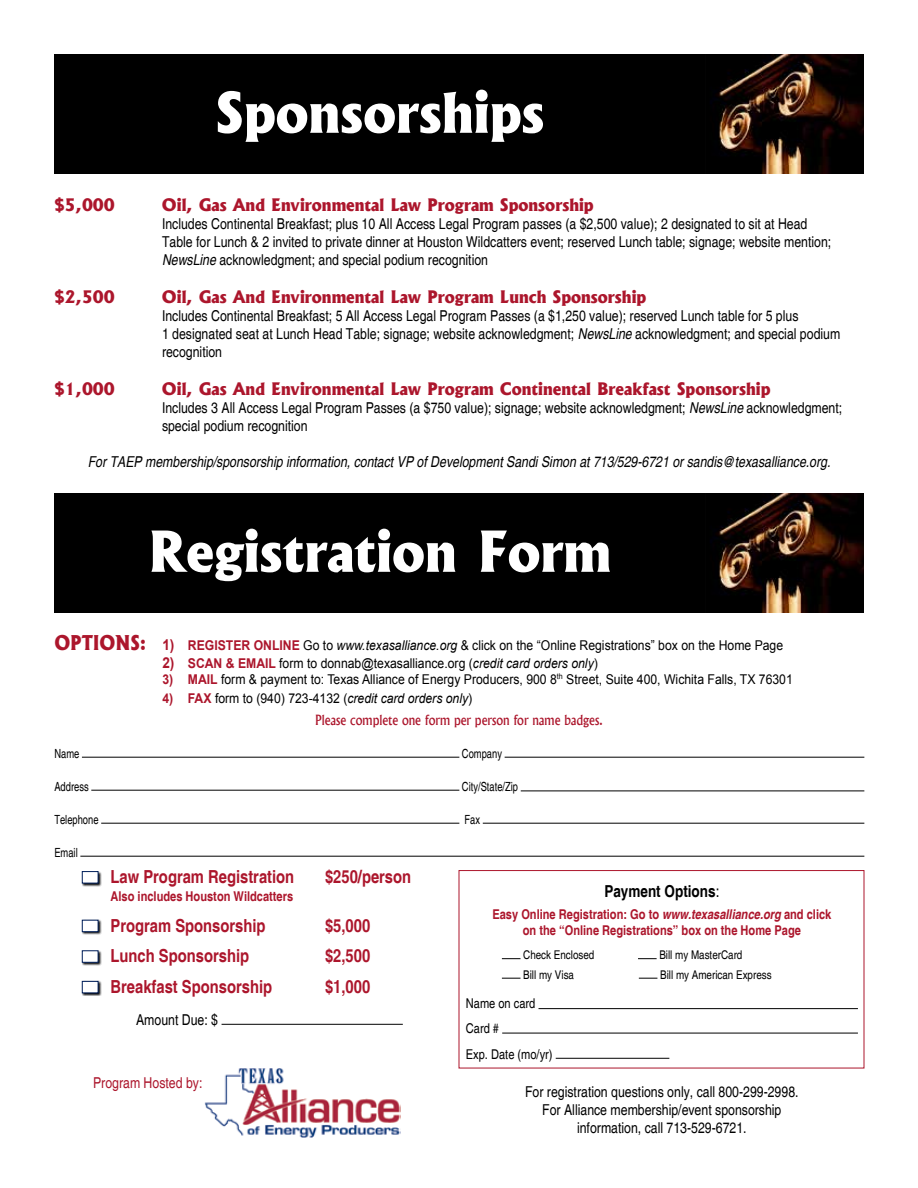
<style>
.page{position:relative;width:918px;height:1188px;background:#fff}
.page>*{position:absolute;margin:0;border:0;box-sizing:border-box;transform-origin:0 0}
.t1{font:800 54px "Albertus";color:#fff}
.t2{font:700 condensed 18px "Helvetica";color:#ac162c}
.t3{font:800 16.5px "Albertus";color:#ac162c}
.t4{font:700 condensed 16.5px "Helvetica";color:#000}
.t5{font:condensed 15px/18px "Helvetica";color:#000}
.t6{font:italic condensed 15px "Helvetica";color:#000}
.t7{font:condensed 15px "Helvetica";color:#ac162c}
.t8{font:13.5px "Arial";color:#000;scale:.9 1}
.t9{font:700 condensed 13.5px/16.2px "Helvetica";color:#ac162c;text-align:center}
.t10{font:500 13.5px "Albertus";color:#ac162c;scale:.9 1}
.t11{font:condensed 13.5px/25.2px "Helvetica";color:#000}
.t12{font:condensed 12.6px "Helvetica";color:#000;scale:.9 1}
.t13{font:condensed 12px "Helvetica";color:#000}
.s1{font-style:italic}
.s2{font-family:"Albertus";font-weight:800;font-size:19.5px;color:#ac162c}
.s3{font-weight:700;font-size:15px;color:#ac162c}
.s4{font-weight:700;color:#ac162c}
.s5{font-weight:400}
</style>
<div class="page">
<img style="left:706px;top:54px;width:158px;height:120px">
<div style="left:54px;top:54px;width:652px;height:120px;background:#000"></div>
<img style="left:706px;top:493px;width:158px;height:120px">
<div style="left:54px;top:493px;width:652px;height:120px;background:#000"></div>
<hr style="left:82px;top:757px;width:377px;height:1px;background:#000">
<hr style="left:505px;top:757px;width:359px;height:1px;background:#000">
<hr style="left:91px;top:790px;width:368px;height:1px;background:#000">
<hr style="left:521px;top:791px;width:343px;height:1px;background:#000">
<hr style="left:101px;top:823px;width:358px;height:1px;background:#000">
<hr style="left:483px;top:823px;width:381px;height:1px;background:#000">
<hr style="left:80px;top:856px;width:784px;height:1px;background:#000">
<svg style="left:502px;top:958px;width:19px;height:1px"></svg>
<svg style="left:638px;top:958px;width:19px;height:1px"></svg>
<svg style="left:502px;top:978px;width:19px;height:1px"></svg>
<svg style="left:639px;top:978px;width:18px;height:1px"></svg>
<hr style="left:539px;top:1008px;width:319px;height:1px;background:#000">
<hr style="left:502px;top:1033px;width:356px;height:1px;background:#000">
<hr style="left:556px;top:1058px;width:113px;height:1px;background:#000">
<svg style="left:82px;top:871px;width:20px;height:16px"></svg>
<div style="left:82px;top:871px;width:16px;height:12px;background:#fff;border:1px solid #001f5b"></div>
<svg style="left:82px;top:919px;width:20px;height:16px"></svg>
<div style="left:82px;top:920px;width:16px;height:12px;background:#fff;border:1px solid #001f5b"></div>
<svg style="left:82px;top:950px;width:20px;height:16px"></svg>
<div style="left:82px;top:951px;width:16px;height:11px;background:#fff"></div>
<svg style="left:82px;top:981px;width:20px;height:15px"></svg>
<div style="left:82px;top:981px;width:16px;height:12px;background:#fff;border:1px solid #001f5b"></div>
<hr style="left:222px;top:1024px;width:181px;height:1px;background:#000">
<div style="left:459px;top:870px;width:405px;height:198px;border:1px solid #ac162c"></div>
<img style="left:204px;top:1068px;width:196px;height:70px">
<h1 class="t1" style="left:215px;top:79px;width:331px">Sponsorships</h1>
<p class="t3" style="left:54px;top:195px;width:62px">$5,000</p>
<p class="t3" style="left:162px;top:195px;width:433px">Oil, Gas And Environmental Law Program Sponsorship</p>
<p class="t5" style="left:162px;top:215px;width:671px">Includes Continental Breakfast; plus 10 All Access Legal Program passes (a $2,500 value); 2 designated to sit at Head<br>Table for Lunch &amp; 2 invited to private dinner at Houston Wildcatters event; reserved Lunch table; signage; website mention;<br><span class="s1">NewsLine</span> acknowledgment; and special podium recognition</p>
<p class="t3" style="left:54px;top:286px;width:62px">$2,500</p>
<p class="t3" style="left:162px;top:286px;width:486px">Oil, Gas And Environmental Law Program Lunch Sponsorship</p>
<p class="t5" style="left:162px;top:307px;width:680px">Includes Continental Breakfast; 5 All Access Legal Program Passes (a $1,250 value); reserved Lunch table for 5 plus<br>1 designated seat at Lunch Head Table; signage; website acknowledgment; <span class="s1">NewsLine</span> acknowledgment; and special podium recognition</p>
<p class="t3" style="left:54px;top:378px;width:62px">$1,000</p>
<p class="t3" style="left:162px;top:378px;width:610px">Oil, Gas And Environmental Law Program Continental Breakfast Sponsorship</p>
<p class="t5" style="left:162px;top:399px;width:682px">Includes 3 All Access Legal Program Passes (a $750 value); signage; website acknowledgment; <span class="s1">NewsLine</span> acknowledgment; special podium recognition</p>
<p class="t6" style="left:88px;top:453px;width:744px">For TAEP membership/sponsorship information, contact VP of Development Sandi Simon at 713/529-6721 or sandis@texasalliance.org.</p>
<h1 class="t1" style="left:148px;top:518px;width:464px">Registration Form</h1>
<p class="t8" style="left:54px;top:636px;width:811px"><span class="s2">Options:</span> <span class="s3">1)</span> <span class="s4">REGISTER ONLINE</span> Go to <span class="s1">www.texasalliance.org</span> &amp; click on the “Online Registrations” box on the Home Page</p>
<p class="t8" style="left:162px;top:654px;width:485px"><span class="s3">2)</span> <span class="s4">SCAN &amp; EMAIL</span> form to donnab@texasalliance.org (<span class="s1">credit card orders only</span>)</p>
<p class="t8" style="left:162px;top:670px;width:702px"><span class="s4">3) MAIL</span> form &amp; payment to: Texas Alliance of Energy Producers, 900 8<sup>th</sup> Street, Suite 400, Wichita Falls, TX 76301</p>
<p class="t8" style="left:162px;top:689px;width:346px"><span class="s4">4) FAX</span> form to (940) 723-4132 (<span class="s1">credit card orders only</span>)</p>
<p class="t10" style="left:316px;top:711px;width:321px">Please complete one form per person for name badges.</p>
<p class="t12" style="left:54px;top:746px;width:29px">Name</p>
<p class="t12" style="left:462px;top:746px;width:46px">Company</p>
<p class="t12" style="left:54px;top:779px;width:40px">Address</p>
<p class="t12" style="left:462px;top:779px;width:64px">City/State/Zip</p>
<p class="t12" style="left:54px;top:812px;width:51px">Telephone</p>
<p class="t12" style="left:465px;top:812px;width:19px">Fax</p>
<p class="t12" style="left:54px;top:845px;width:27px">Email</p>
<p class="t4" style="left:604px;top:881px;width:117px">Payment Options<span class="s5">:</span></p>
<p class="t9" style="left:492px;top:906px;width:341px">Easy Online Registration: Go to <span class="s1">www.texasalliance.org</span> and click on the “Online Registrations” box on the Home Page</p>
<p class="t13" style="left:523px;top:948px;width:73px">Check Enclosed</p>
<p class="t13" style="left:659px;top:948px;width:85px">Bill my MasterCard</p>
<p class="t13" style="left:523px;top:967px;width:52px">Bill my Visa</p>
<p class="t13" style="left:660px;top:967px;width:113px">Bill my American Express</p>
<p class="t11" style="left:466px;top:991px;width:88px">Name on card<br>Card #<br>Exp. Date (mo/yr)</p>
<p class="t2" style="left:111px;top:866px;width:185px">Law Program Registration</p>
<p class="t2" style="left:325px;top:866px;width:88px">$250/person</p>
<p class="t9" style="left:111px;top:889px;width:184px">Also includes Houston Wildcatters</p>
<p class="t2" style="left:111px;top:915px;width:157px">Program Sponsorship</p>
<p class="t2" style="left:325px;top:915px;width:47px">$5,000</p>
<p class="t2" style="left:111px;top:945px;width:140px">Lunch Sponsorship</p>
<p class="t2" style="left:325px;top:945px;width:47px">$2,500</p>
<p class="t2" style="left:111px;top:976px;width:163px">Breakfast Sponsorship</p>
<p class="t2" style="left:325px;top:976px;width:47px">$1,000</p>
<p class="t5" style="left:136px;top:1010px;width:84px">Amount Due: $</p>
<p class="t7" style="left:93px;top:1074px;width:111px">Program Hosted by:</p>
<p class="t5" style="left:525px;top:1083px;width:275px;text-align:center">For registration questions only, call 800-299-2998.<br>For Alliance membership/event sponsorship information, call 713-529-6721.</p>
</div>
